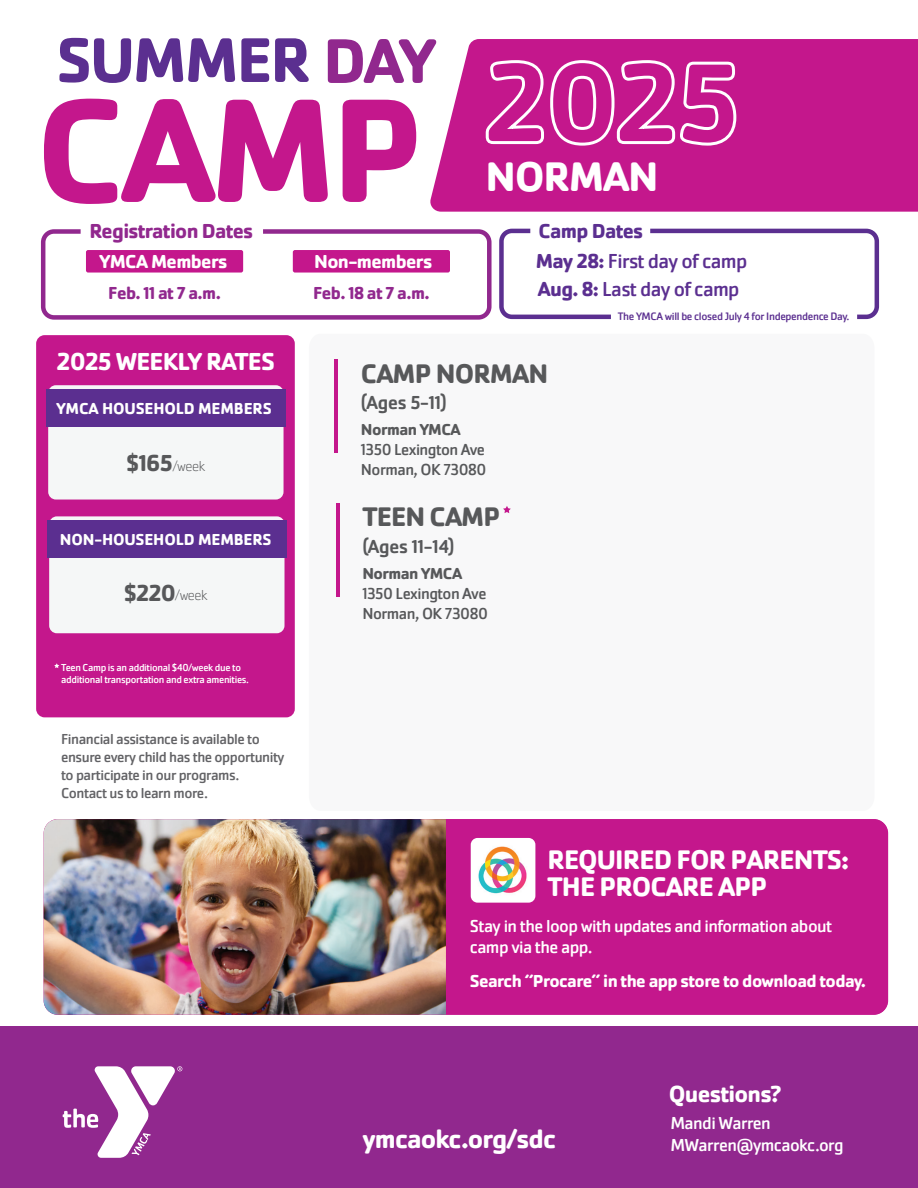
<style>
.page{position:relative;width:918px;height:1188px;background:#fff}
.page>*{position:absolute;margin:0;border:0;box-sizing:border-box;transform-origin:0 0}
.t1{font:700 65.4px "Cachet Pro";letter-spacing:-.035em;color:#5b2f90}
.t2{font:700 42.9px "Cachet Pro";letter-spacing:-.03em;color:#fff}
.t3{font:700 27.9px/27px "Cachet Pro";letter-spacing:-.03em;color:#fff}
.t4{font:700 27.9px "Cachet Pro";letter-spacing:-.03em;color:#57585a}
.t5{font:700 27px "Cachet Pro";letter-spacing:-.03em;color:#fff}
.t6{font:700 25.5px "Cachet Pro";letter-spacing:-.03em;color:#fff}
.t7{font:700 24px "Cachet Pro";letter-spacing:-.03em;color:#fff}
.t8{font:700 21px/30px "Cachet Pro";letter-spacing:-.03em;color:#5b2f90}
.t9{font:21px "Cachet Pro";letter-spacing:-.03em;color:#5b2f90}
.t10{font:700 21px "Cachet Pro";letter-spacing:-.03em;color:#91288e}
.t11{font:700 19.5px "Cachet Pro";letter-spacing:-.03em;color:#fff}
.t12{font:500 19.5px "Cachet Pro";letter-spacing:-.01em;color:#57585a}
.t13{font:18px/21.9px "Cachet Pro";letter-spacing:-.03em;color:#fff}
.t14{font:700 18px "Cachet Pro";letter-spacing:-.03em;color:#fff}
.t15{font:700 18px "Cachet Pro";letter-spacing:-.03em;color:#91288e}
.t16{font:16.5px/19.8px "Cachet Pro";letter-spacing:-.03em;color:#57585a}
.t17{font:700 16.5px "Cachet Pro";letter-spacing:-.01em;color:#fff}
.t18{font:700 16.5px "Cachet Pro";letter-spacing:-.03em;color:#57585a}
.t19{font:15px/18px "Cachet Pro";letter-spacing:-.03em;color:#636366}
.t20{font:200 15px "Cachet Pro";letter-spacing:-.03em;color:#57585a}
.t21{font:11.25px "Cachet Pro";letter-spacing:-.03em;color:#5b2f90}
.t22{font:10.5px/11.2px "Cachet Pro";letter-spacing:-.03em;color:#fff}
.s1{color:#91288e}
.s2{font-weight:400}
.s3{font-weight:700}
.s4{font-weight:700;font-size:24px}
</style>
<div class="page">
<svg style="left:44px;top:99px;width:284px;height:105px"></svg>
<svg style="left:343px;top:100px;width:73px;height:102px"></svg>
<div style="left:430px;top:39px;width:488px;height:173px;background:#c4178c"></div>
<svg style="left:483px;top:59px;width:255px;height:88px;background:#cf43a1"></svg>
<div style="left:86px;top:250px;width:157px;height:23px;background:#c4178c;border-radius:2px"></div>
<div style="left:293px;top:250px;width:157px;height:23px;background:#c4178c;border-radius:2px"></div>
<div style="left:41px;top:229px;width:451px;height:91px;border:4px solid #91288e;border-radius:11px"></div>
<svg style="left:499px;top:228px;width:112px;height:92px"></svg>
<svg style="left:650px;top:228px;width:230px;height:92px"></svg>
<div style="left:0;top:1026px;width:918px;height:162px;background:#91288e"></div>
<svg style="left:63px;top:1066px;width:119px;height:92px"></svg>
<hr style="left:335px;top:359px;width:3px;height:93px;background:#c4178c">
<hr style="left:336px;top:503px;width:3px;height:93px;background:#c4178c">
<div style="left:36px;top:335px;width:259px;height:382px;background:#c4178c;border-radius:8px"></div>
<div style="left:48px;top:385px;width:236px;height:115px;background:#f5f7f7;border-radius:8px"></div>
<div style="left:49px;top:516px;width:236px;height:117px;background:#f5f7f7;border-radius:8px"></div>
<div style="left:46px;top:389px;width:240px;height:38px;background:#5b2f90"></div>
<div style="left:47px;top:520px;width:240px;height:38px;background:#5b2f90"></div>
<svg style="left:503px;top:506px;width:8px;height:7px"></svg>
<svg style="left:54px;top:663px;width:5px;height:5px"></svg>
<div style="left:44px;top:819px;width:844px;height:196px;background:#c4178c;border-radius:14px"></div>
<img style="left:44px;top:819px;width:402px;height:196px">
<img style="left:471px;top:838px;width:64px;height:65px">
<h1 class="t1" style="left:56px;top:19px;width:381px">SUMMER <span class="s1">DAY</span></h1>
<h2 class="t2" style="left:486px;top:150px;width:174px">NORMAN</h2>
<h3 class="t10" style="left:89px;top:218px;width:165px">Registration Dates</h3>
<h3 class="t8" style="left:536px;top:216px;width:213px">Camp Dates<br>May 28: <span class="s2">First day of camp</span></h3>
<p class="t21" style="left:618px;top:310px;width:233px">The YMCA will be closed July 4 for Independence Day.</p>
<h3 class="t11" style="left:99px;top:249px;width:129px">YMCA Members</h3>
<h3 class="t11" style="left:314px;top:249px;width:120px">Non-members</h3>
<h3 class="t9" style="left:538px;top:277px;width:203px"><span class="s3">Aug. 8:</span> Last day of camp</h3>
<p class="t15" style="left:108px;top:282px;width:114px">Feb. 11 at 7 a.m.</p>
<p class="t15" style="left:313px;top:282px;width:118px">Feb. 18 at 7 a.m.</p>
<h3 class="t6" style="left:57px;top:345px;width:220px">2025 WEEKLY RATES</h3>
<p class="t17" style="left:57px;top:398px;width:217px">YMCA HOUSEHOLD MEMBERS</p>
<p class="t20" style="left:126px;top:457px;width:81px"><span class="s4">$165</span>/week</p>
<p class="t17" style="left:60px;top:529px;width:213px">NON-HOUSEHOLD MEMBERS</p>
<p class="t20" style="left:124px;top:586px;width:86px"><span class="s4">$220</span>/week</p>
<p class="t22" style="left:61px;top:662px;width:190px">Teen Camp is an additional $40/week due to additional transportation and extra amenities.</p>
<p class="t19" style="left:61px;top:730px;width:225px">Financial assistance is available to ensure every child has the opportunity to participate in our programs.<br>Contact us to learn more.</p>
<h3 class="t4" style="left:361px;top:356px;width:189px">CAMP NORMAN</h3>
<h3 class="t12" style="left:361px;top:392px;width:87px">(Ages 5-11)</h3>
<p class="t18" style="left:361px;top:420px;width:101px">Norman YMCA</p>
<p class="t16" style="left:361px;top:440px;width:127px">1350 Lexington Ave<br>Norman, OK 73080</p>
<h3 class="t4" style="left:362px;top:500px;width:139px">TEEN CAMP</h3>
<h3 class="t12" style="left:362px;top:535px;width:94px">(Ages 11-14)</h3>
<p class="t18" style="left:362px;top:563px;width:101px">Norman YMCA</p>
<p class="t16" style="left:362px;top:584px;width:127px">1350 Lexington Ave<br>Norman, OK 73080</p>
<h3 class="t3" style="left:548px;top:846px;width:303px">REQUIRED FOR PARENTS:<br>THE PROCARE APP</h3>
<p class="t13" style="left:470px;top:915px;width:364px">Stay in the loop with updates and information about camp via the app.</p>
<p class="t14" style="left:470px;top:970px;width:398px">Search “Procare” in the app store to download today.</p>
<h3 class="t5" style="left:363px;top:1122px;width:195px">ymcaokc.org/sdc</h3>
<h3 class="t7" style="left:669px;top:1079px;width:114px">Questions?</h3>
<p class="t13" style="left:670px;top:1112px;width:175px">Mandi Warren<br>MWarren@ymcaokc.org</p>
</div>
